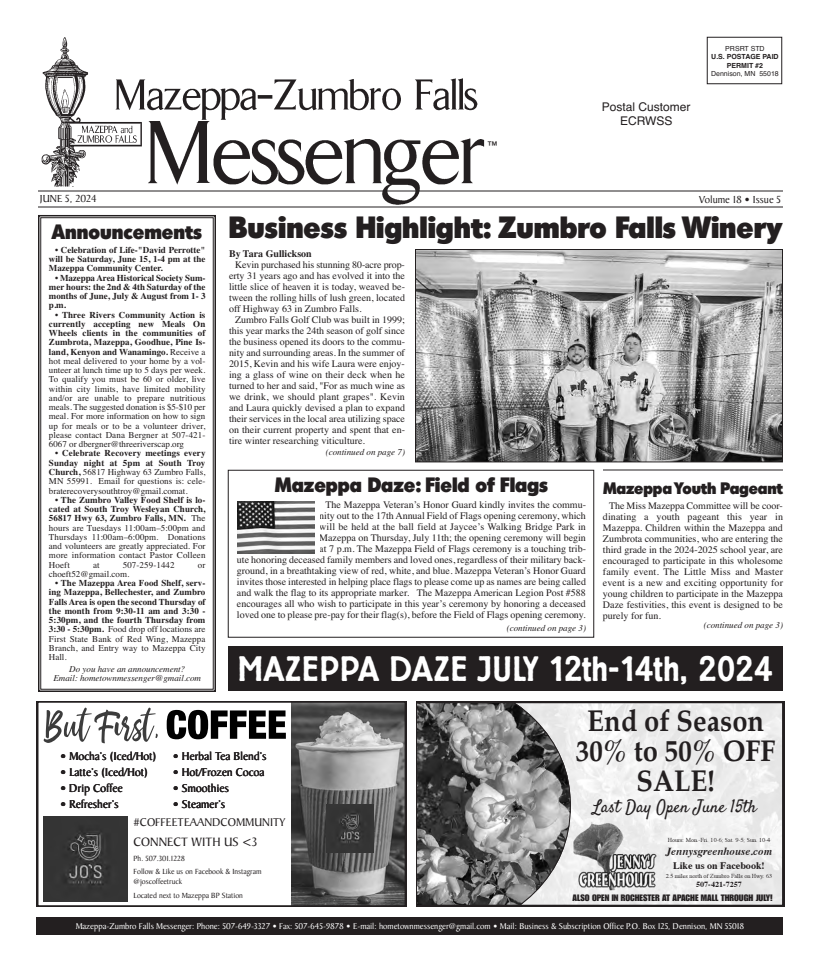
<style>
.page{position:relative;width:819px;height:972px;background:#fff}
.page>*{position:absolute;margin:0;border:0;box-sizing:border-box;transform-origin:0 0}
.t1{font:500 35px "Berliner Grotesk";color:#fff}
.t2{font:30.1px/30.2px "Palatino Bold+T42+ZEPSCH";color:#231f20;text-align:center;scale:.9 1}
.t3{font:29.6px "Admisi Display S Si";color:#231f20}
.t4{font:20px "Admisi Display S Si";color:#231f20}
.t5{font:17.6px "Satisfy Regular+T42+GEHYYO";color:#231f20}
.t6{font:16px "Admisi Display S Si";letter-spacing:-.01em;color:#231f20}
.t7{font:13.1px "Baker Signet+QZTWPO";color:#231f20}
.t8{font:12.1px "Baker Signet+QZTWPO";color:#231f20}
.t9{font:12px/14.4px "Helvetica";color:#231f20;text-align:center}
.t10{font:11.1px "Times Bold Italic+T42+JQRCHM";color:#231f20}
.t11{font:11px "Baker Signet";color:#231f20}
.t12{font:10.1px "Times Bold+T42+ICTKFD";color:#231f20}
.t13{font:10px/11px "Times";color:#231f20;text-align:justify}
.t14{font:700 10px "Times";color:#231f20}
.t15{font:9px/9.3px "Times";color:#231f20;text-align:justify}
.t16{font:700 9px/9.3px "Times";color:#231f20;text-align:justify}
.t17{font:9px "Baker Signet";color:#fff}
.t18{font:italic 9px/9px "Times";color:#231f20;text-align:center}
.t19{font:9px "Short Haul S Si+LANQOQ";color:#231f20;scale:1.1 1}
.t20{font:8px/13.2px "Baker Signet+QZTWPO";color:#231f20}
.t21{font:8px "Times Bold+T42+ICTKFD";color:#231f20}
.t22{font:7px "Helvetica";color:#231f20}
.t23{font:700 7px/8.4px "Helvetica";color:#231f20;text-align:center}
.t24{font:6px "Times Roman+T42+CAPREY";color:#231f20}
.s1{font-weight:700}
.s2{font-weight:400}
.s3{font-size:16.1px}
</style>
<div class="page">
<div style="left:36px;top:917px;width:747px;height:18px;background:#231f20"></div>
<img style="left:41px;top:37px;width:444px;height:168px">
<hr style="left:38px;top:206px;width:745px;height:2px;background:#231f20">
<div style="left:707px;top:37px;width:75px;height:47px;border:1px solid #231f20"></div>
<div style="left:68px;top:191px;width:38px;height:13px;background:#fff"></div>
<hr style="left:38px;top:190px;width:745px;height:2px;background:#231f20">
<div style="left:38px;top:215px;width:178px;height:477px;border:2px solid #231f20"></div>
<div style="left:40px;top:217px;width:174px;height:473px;border:1px solid #231f20"></div>
<div style="left:36px;top:699px;width:372px;height:209px;background:linear-gradient(to bottom,#231f20,#231f20)"></div>
<svg style="left:37px;top:701px;width:369px;height:206px"></svg>
<svg style="left:44px;top:708px;width:115px;height:35px"></svg>
<svg style="left:167px;top:710px;width:119px;height:29px"></svg>
<img style="left:326px;top:805px;width:47px;height:47px">
<svg style="left:416px;top:701px;width:369px;height:206px"></svg>
<div style="left:228px;top:470px;width:366px;height:168px;border:1px solid #231f20"></div>
<img style="left:417px;top:251px;width:364px;height:209px">
<div style="left:415px;top:249px;width:368px;height:213px;border:1px solid #231f20"></div>
<svg style="left:237px;top:501px;width:78px;height:53px"></svg>
<img style="left:237px;top:502px;width:77px;height:51px">
<div style="left:228px;top:646px;width:555px;height:45px;background:#231f20"></div>
<hr style="left:603px;top:470px;width:180px;height:1px;background:#231f20">
<p class="t9" style="left:486px;top:139px;width:13px">™</p>
<p class="t9" style="left:602px;top:99px;width:90px">Postal Customer<br>ECRWSS</p>
<p class="t22" style="left:725px;top:44px;width:41px">PRSRT STD</p>
<p class="t23" style="left:711px;top:53px;width:69px">U.S. POSTAGE PAID<br>PERMIT #2</p>
<p class="t22" style="left:711px;top:69px;width:69px">Dennison, MN 55018</p>
<p class="t11" style="left:40px;top:195px;width:58px">JUNE 5, 2024</p>
<p class="t11" style="left:699px;top:195px;width:83px">Volume 18 • Issue 5</p>
<h3 class="t4" style="left:52px;top:224px;width:152px">Announcements</h3>
<h3 class="t3" style="left:229px;top:216px;width:555px">Business Highlight: Zumbro Falls Winery</h3>
<p class="t16" style="left:49px;top:245px;width:158px;text-indent:6px">• Celebration of Life-"David Perrotte" will be Saturday, June 15, 1-4 pm at the Mazeppa Community Center.</p>
<p class="t16" style="left:49px;top:273px;width:158px;text-indent:6px">• Mazeppa Area Historical Society Sum&shy;mer hours: the 2nd &amp; 4th Saturday of the months of June, July &amp; August from 1- 3 p.m.</p>
<p class="t15" style="left:49px;top:310px;width:158px;text-indent:6px"><span class="s1">• Three Rivers Community Action is currently accepting new Meals On Wheels clients in the communities of Zumbrota, Mazeppa, Goodhue, Pine Is&shy;land, Kenyon and Wanamingo.</span> Receive a hot meal delivered to your home by a vol&shy;unteer at lunch time up to 5 days per week.<br>To qualify you must be 60 or older, live within city limits, have limited mobility and/or are unable to prepare nutritious meals. The suggested donation is $5-$10 per meal. For more information on how to sign up for meals or to be a volunteer driver, please contact Dana Bergner at 507-421- 6067 or dbergner@threeriverscap.org</p>
<p class="t15" style="left:49px;top:449px;width:158px;text-indent:6px"><span class="s1">• Celebrate Recovery meetings every Sunday night at 5pm at South Troy Church,</span> 56817 Highway 63 Zumbro Falls, MN 55991. Email for questions is: cele&shy;braterecoverysouthtroy@gmail.comat.</p>
<p class="t15" style="left:49px;top:495px;width:158px;text-indent:6px"><span class="s1">• The Zumbro Valley Food Shelf is lo&shy;cated at South Troy Wesleyan Church, 56817 Hwy 63, Zumbro Falls, MN.</span> The hours are Tuesdays 11:00am–5:00pm and Thursdays 11:00am–6:00pm. Donations and volunteers are greatly appreciated. For more information contact Pastor Colleen Hoeft</p>
<p class="t15" style="left:93px;top:560px;width:8px">at</p>
<p class="t15" style="left:123px;top:560px;width:53px">507-259-1442</p>
<p class="t15" style="left:198px;top:560px;width:9px">or</p>
<p class="t15" style="left:49px;top:569px;width:82px">choeft52@gmail.com.</p>
<p class="t16" style="left:49px;top:578px;width:158px;text-indent:6px">• The Mazeppa Area Food Shelf, serv&shy;ing Mazeppa, Bellechester, and Zumbro Falls Area is open the second Thursday of the month from 9:30-11 am and 3:30 - 5:30pm, and the fourth Thursday from 3:30 - 5:30pm. <span class="s2">Food drop off locations are First State Bank of Red Wing, Mazeppa Branch, and Entry way to Mazeppa City Hall.</span></p>
<p class="t18" style="left:53px;top:665px;width:149px">Do you have an announcement?<br>Email: hometownmessenger@gmail.com</p>
<p class="t14" style="left:229px;top:247px;width:84px">By Tara Gullickson</p>
<p class="t13" style="left:229px;top:259px;width:178px;text-indent:6px">Kevin purchased his stunning 80-acre prop&shy;erty 31 years ago and has evolved it into the little slice of heaven it is today, weaved be&shy;tween the rolling hills of lush green, located off Highway 63 in Zumbro Falls.</p>
<p class="t13" style="left:229px;top:314px;width:178px;text-indent:6px">Zumbro Falls Golf Club was built in 1999; this year marks the 24th season of golf since the business opened its doors to the commu&shy;nity and surrounding areas. In the summer of 2015, Kevin and his wife Laura were enjoy&shy;ing a glass of wine on their deck when he turned to her and said, "For as much wine as we drink, we should plant grapes". Kevin and Laura quickly devised a plan to expand their services in the local area utilizing space on their current property and spent that en&shy;tire winter researching viticulture.</p>
<p class="t18" style="left:326px;top:447px;width:81px">(continued on page 7)</p>
<h3 class="t4" style="left:275px;top:477px;width:275px">Mazeppa Daze: Field of Flags</h3>
<p class="t13" style="left:237px;top:499px;width:351px;text-align:right">The Mazeppa Veteran’s Honor Guard kindly invites the commu-<br>nity out to the 17th Annual Field of Flags opening ceremony, which<br>will be held at the ball field at Jaycee’s Walking Bridge Park in<br>Mazeppa on Thursday, July 11th; the opening ceremony will begin<br>at 7 p.m. The Mazeppa Field of Flags ceremony is a touching trib-<br>ute honoring deceased family members and loved ones, regardless of their military back&shy;ground, in a breathtaking view of red, white, and blue. Mazeppa Veteran’s Honor Guard invites those interested in helping place flags to please come up as names are being called and walk the flag to its appropriate marker. The Mazeppa American Legion Post #588 encourages all who wish to participate in this year’s ceremony by honoring a deceased loved one to please pre-pay for their flag(s), before the Field of Flags opening ceremony.</p>
<h1 class="t1" style="left:238px;top:656px;width:537px">MAZEPPA DAZE JULY 12th-14th, 2024</h1>
<h3 class="t6" style="left:603px;top:482px;width:182px">MazeppaYouth Pageant</h3>
<p class="t13" style="left:603px;top:500px;width:182px;text-indent:6px">The Miss Mazeppa Committee will be coor&shy;dinating a youth pageant this year in Mazeppa. Children within the Mazeppa and Zumbrota communities, who are entering the third grade in the 2024-2025 school year, are encouraged to participate in this wholesome family event. The Little Miss and Master event is a new and exciting opportunity for young children to participate in the Mazeppa Daze festivities, this event is designed to be purely for fun.</p>
<p class="t18" style="left:507px;top:623px;width:81px">(continued on page 3)</p>
<p class="t18" style="left:704px;top:620px;width:81px">(continued on page 3)</p>
<p class="t8" style="left:60px;top:751px;width:98px">• Mocha’s (Iced/Hot)</p>
<p class="t8" style="left:173px;top:751px;width:95px">• Herbal Tea Blend’s</p>
<p class="t8" style="left:60px;top:767px;width:89px">• Latte’s (Iced/Hot)</p>
<p class="t8" style="left:173px;top:767px;width:93px">• Hot/Frozen Cocoa</p>
<p class="t8" style="left:60px;top:783px;width:64px">• Drip Coffee</p>
<p class="t8" style="left:173px;top:783px;width:58px">• Smoothies</p>
<p class="t8" style="left:60px;top:799px;width:60px">• Refresher’s</p>
<p class="t8" style="left:173px;top:799px;width:54px">• Steamer’s</p>
<p class="t8" style="left:134px;top:818px;width:153px">#COFFEETEAANDCOMMUNITY</p>
<h3 class="t7" style="left:134px;top:837px;width:125px">CONNECT WITH US <span class="s3">&lt;</span>3</h3>
<p class="t20" style="left:134px;top:853px;width:129px">Ph. 507.301.1228<br>Follow &amp; Like us on Facebook &amp; Instagram</p>
<p class="t20" style="left:134px;top:876px;width:111px;line-height:13.7px">@joscoffeetruck<br>Located next to Mazeppa BP Station</p>
<h2 class="t2" style="left:576px;top:705px;width:223px">End of Season<br>30% to 50% OFF<br>SALE!</h2>
<h3 class="t5" style="left:593px;top:795px;width:167px">Last Day Open June 15th</h3>
<p class="t24" style="left:668px;top:834px;width:104px">Hours: Mon.-Fri. 10-6; Sat. 9-5; Sun. 10-4</p>
<p class="t10" style="left:666px;top:841px;width:108px">Jennysgreenhouse.com</p>
<p class="t12" style="left:673px;top:856px;width:93px">Like us on Facebook!</p>
<p class="t24" style="left:666px;top:870px;width:108px">2.5 miles north of Zumbro Falls on Hwy. 63</p>
<p class="t21" style="left:696px;top:877px;width:47px">507-421-7257</p>
<p class="t19" style="left:573px;top:894px;width:183px">ALSO OPEN IN ROCHESTER AT APACHE MALL THROUGH JULY!</p>
<p class="t17" style="left:76px;top:922px;width:670px">Mazeppa-Zumbro Falls Messenger: Phone: 507-649-3327 • Fax: 507-645-9878 • E-mail: hometownmessenger@gmail.com • Mail: Business &amp; Subscription Office P.O. Box 125, Dennison, MN 55018</p>
</div>
